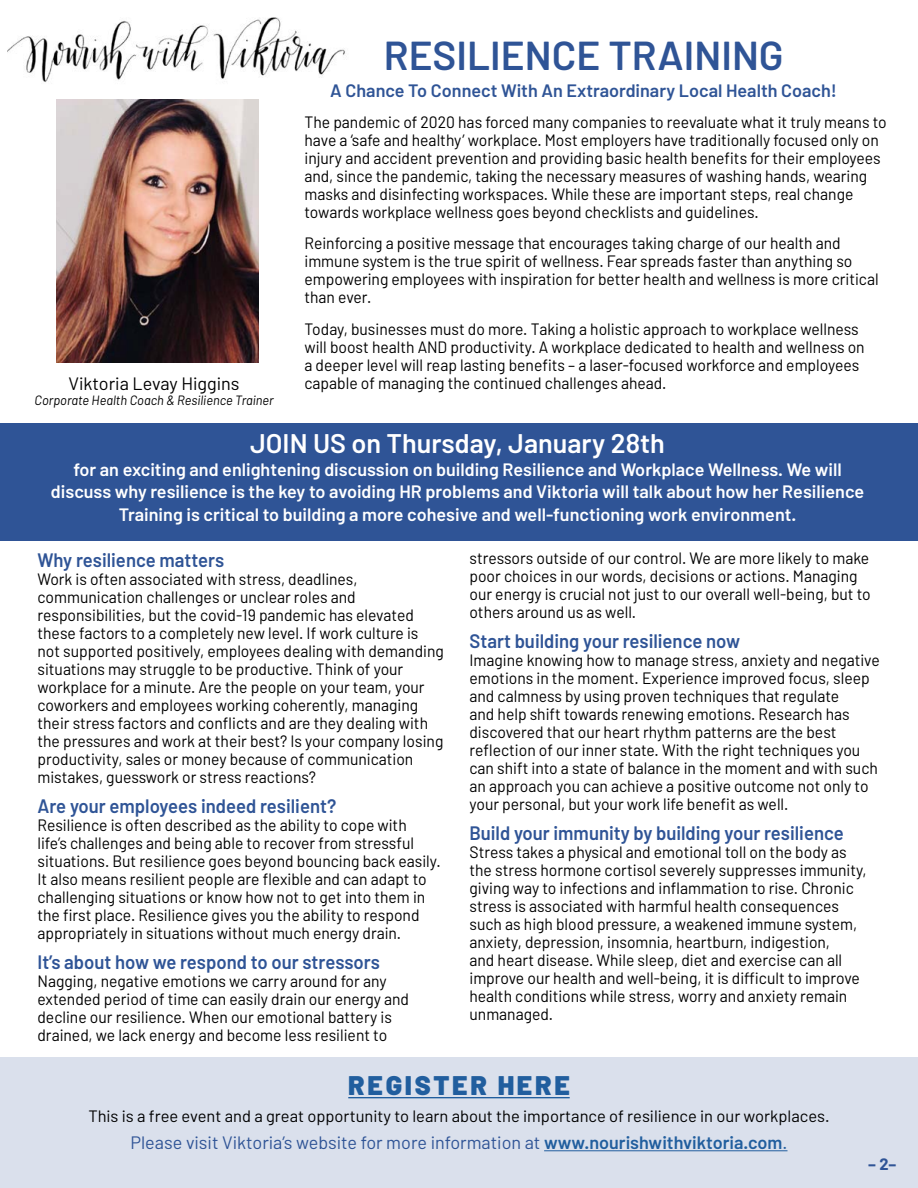
<style>
.page{position:relative;width:918px;height:1188px;background:#fff}
.page>*{position:absolute;margin:0;border:0;box-sizing:border-box;transform-origin:0 0}
.t1{font:600 40.5px "Barlow";color:#2f5496}
.t2{font:600 27px "Barlow";color:#fff}
.t3{font:900 27px "Barlow";letter-spacing:.1em;color:#215e9e}
.t4{font:600 19.5px "Barlow";color:#2f5496;scale:.95 1}
.t5{font:600 18px/22.5px "Barlow";color:#fff;text-align:center}
.t6{font:18px "Barlow";color:#2f5496}
.t7{font:600 18px "Barlow";color:#2f5496}
.t8{font:18px "Barlow";color:#000}
.t9{font:16.5px/18px "Barlow";color:#000;scale:.95 1}
.t10{font:16.5px "Barlow";color:#000}
.t11{font:700 16.5px "Barlow";color:#2f5496}
.t12{font:italic 13.5px "Barlow";color:#000;scale:.95 1}
.s1{font-weight:600;color:#215e9e}
.s2{color:#215e9e}
</style>
<div class="page">
<div style="left:0;top:423px;width:918px;height:117px;background:#2f5496"></div>
<div style="left:0;top:1057px;width:918px;height:131px;background:#dae0ec"></div>
<img style="left:56px;top:99px;width:203px;height:263px">
<hr style="left:348px;top:1097px;width:222px;height:1px;background:#215e9e">
<hr style="left:544px;top:1150px;width:244px;height:1px;background:#215e9e">
<img style="left:7px;top:17px;width:338px;height:65px">
<p class="t8" style="left:69px;top:372px;width:173px">Viktoria Levay Higgins</p>
<p class="t12" style="left:35px;top:392px;width:253px">Corporate Health Coach &amp; Resilience Trainer</p>
<h1 class="t1" style="left:384px;top:30px;width:401px">RESILIENCE TRAINING</h1>
<p class="t7" style="left:330px;top:79px;width:508px">A Chance To Connect With An Extraordinary Local Health Coach!</p>
<p class="t9" style="left:304px;top:112px;width:614px">The pandemic of 2020 has forced many companies to reevaluate what it truly means to have a ‘safe and healthy’ workplace. Most employers have traditionally focused only on injury and accident prevention and providing basic health benefits for their employees and, since the pandemic, taking the necessary measures of washing hands, wearing masks and disinfecting workspaces. While these are important steps, real change towards workplace wellness goes beyond checklists and guidelines.</p>
<p class="t9" style="left:304px;top:234px;width:606px">Reinforcing a positive message that encourages taking charge of our health and immune system is the true spirit of wellness. Fear spreads faster than anything so empowering employees with inspiration for better health and wellness is more critical than ever.</p>
<p class="t9" style="left:304px;top:319px;width:591px">Today, businesses must do more. Taking a holistic approach to workplace wellness will boost health AND productivity. A workplace dedicated to health and wellness on a deeper level will reap lasting benefits – a laser-focused workforce and employees capable of managing the continued challenges ahead.</p>
<h2 class="t2" style="left:250px;top:427px;width:416px">JOIN US on Thursday, January 28th</h2>
<p class="t5" style="left:51px;top:458px;width:815px">for an exciting and enlightening discussion on building Resilience and Workplace Wellness. We will discuss why resilience is the key to avoiding HR problems and Viktoria will talk about how her Resilience<br>Training is critical to building a more cohesive and well-functioning work environment.</p>
<p class="t4" style="left:38px;top:548px;width:198px">Why resilience matters</p>
<p class="t9" style="left:38px;top:570px;width:429px">Work is often associated with stress, deadlines, communication challenges or unclear roles and responsibilities, but the covid-19 pandemic has elevated these factors to a completely new level. If work culture is not supported positively, employees dealing with demanding situations may struggle to be productive. Think of your workplace for a minute. Are the people on your team, your coworkers and employees working coherently, managing their stress factors and conflicts and are they dealing with the pressures and work at their best? Is your company losing productivity, sales or money because of communication mistakes, guesswork or stress reactions?</p>
<p class="t4" style="left:38px;top:794px;width:316px">Are your employees indeed resilient?</p>
<p class="t9" style="left:38px;top:816px;width:426px">Resilience is often described as the ability to cope with<br>life’s challenges and being able to recover from stressful situations. But resilience goes beyond bouncing back easily.<br>It also means resilient people are flexible and can adapt to challenging situations or know how not to get into them in the first place. Resilience gives you the ability to respond appropriately in situations without much energy drain.</p>
<p class="t4" style="left:38px;top:950px;width:362px">It’s about how we respond to our stressors</p>
<p class="t9" style="left:38px;top:972px;width:393px">Nagging, negative emotions we carry around for any extended period of time can easily drain our energy and decline our resilience. When our emotional battery is drained, we lack energy and become less resilient to</p>
<p class="t9" style="left:470px;top:549px;width:424px">stressors outside of our control. We are more likely to make poor choices in our words, decisions or actions. Managing our energy is crucial not just to our overall well-being, but to others around us as well.</p>
<p class="t4" style="left:470px;top:629px;width:287px">Start building your resilience now</p>
<p class="t9" style="left:470px;top:651px;width:433px">Imagine knowing how to manage stress, anxiety and negative emotions in the moment. Experience improved focus, sleep and calmness by using proven techniques that regulate<br>and help shift towards renewing emotions. Research has discovered that our heart rhythm patterns are the best reflection of our inner state. With the right techniques you can shift into a state of balance in the moment and with such an approach you can achieve a positive outcome not only to your personal, but your work life benefit as well.</p>
<p class="t4" style="left:470px;top:821px;width:396px">Build your immunity by building your resilience</p>
<p class="t9" style="left:470px;top:843px;width:420px">Stress takes a physical and emotional toll on the body as the stress hormone cortisol severely suppresses immunity, giving way to infections and inflammation to rise. Chronic stress is associated with harmful health consequences such as high blood pressure, a weakened immune system, anxiety, depression, insomnia, heartburn, indigestion,<br>and heart disease. While sleep, diet and exercise can all improve our health and well-being, it is difficult to improve health conditions while stress, worry and anxiety remain unmanaged.</p>
<h2 class="t3" style="left:348px;top:1069px;width:223px">REGISTER HERE</h2>
<p class="t10" style="left:88px;top:1106px;width:743px">This is a free event and a great opportunity to learn about the importance of resilience in our workplaces.</p>
<p class="t6" style="left:130px;top:1131px;width:659px">Please visit Viktoria’s website for more information at <span class="s1">www.nourishwithviktoria.com</span><span class="s2">.</span></p>
<p class="t11" style="left:868px;top:1154px;width:30px">– 2–</p>
</div>
